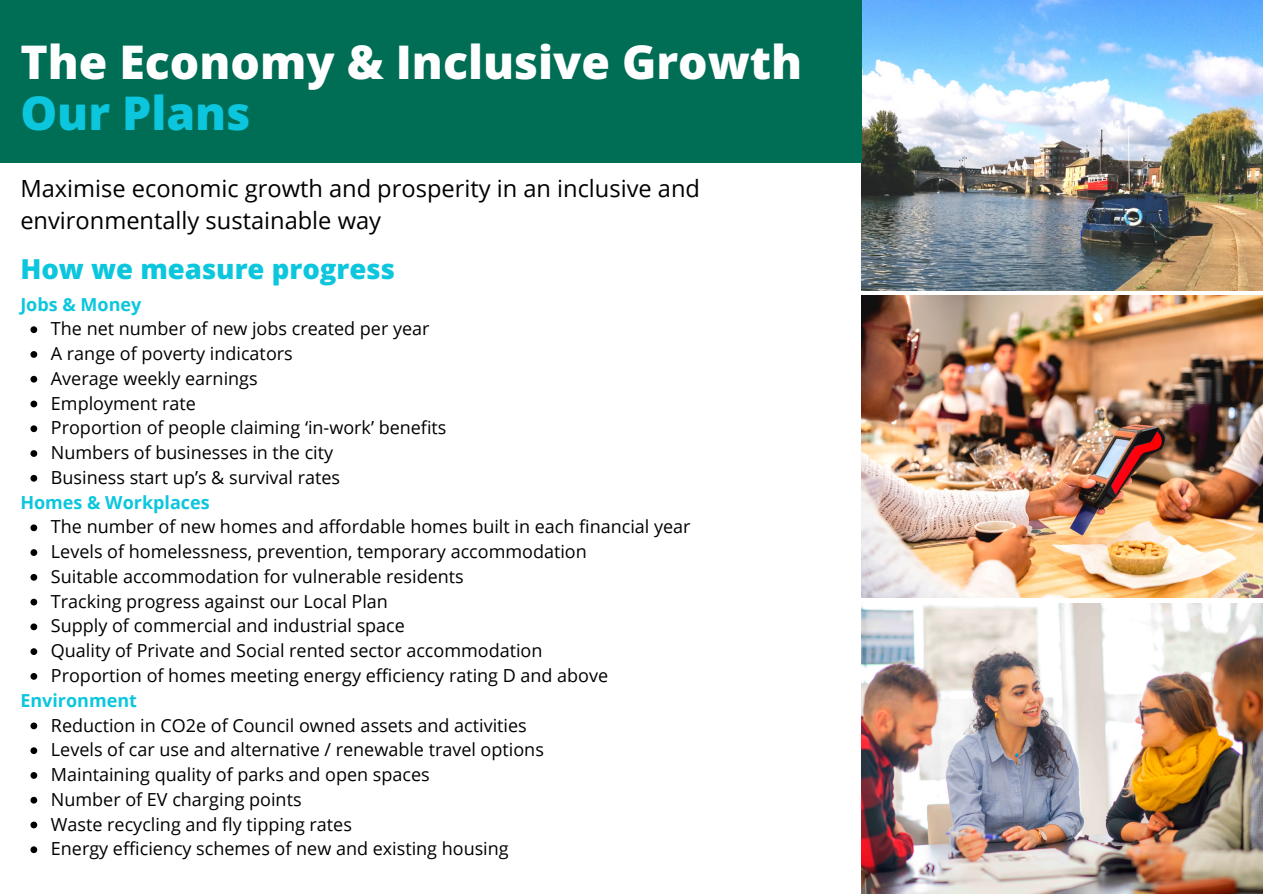
<style>
.page{position:relative;width:1263px;height:894px;background:#fff}
.page>*{position:absolute;margin:0;border:0;box-sizing:border-box;transform-origin:0 0}
.t1{font:800 46.35px "Open Sans";color:#fff}
.t2{font:800 46.35px "Open Sans";color:#0cc6de}
.t3{font:800 27.45px "Open Sans";color:#0cc6de}
.t4{font:23.7px/32.5px "Open Sans";color:#000}
.t5{font:18px/24.8px "Open Sans";color:#000}
.t6{font:700 18px "Open Sans";color:#0cc6de}
</style>
<div class="page">
<img style="left:862px;top:0;width:400px;height:290px">
<img style="left:862px;top:296px;width:400px;height:301px">
<img style="left:862px;top:603px;width:400px;height:290px">
<div style="left:0;top:0;width:861px;height:162px;background:#006d55"></div>
<svg style="left:30px;top:326px;width:7px;height:7px"></svg>
<svg style="left:30px;top:351px;width:7px;height:7px"></svg>
<svg style="left:30px;top:376px;width:7px;height:6px"></svg>
<svg style="left:30px;top:400px;width:7px;height:7px"></svg>
<svg style="left:30px;top:425px;width:7px;height:7px"></svg>
<svg style="left:30px;top:450px;width:7px;height:7px"></svg>
<svg style="left:30px;top:475px;width:7px;height:6px"></svg>
<svg style="left:30px;top:524px;width:7px;height:7px"></svg>
<svg style="left:30px;top:549px;width:7px;height:6px"></svg>
<svg style="left:30px;top:574px;width:7px;height:6px"></svg>
<svg style="left:30px;top:598px;width:7px;height:7px"></svg>
<svg style="left:30px;top:623px;width:7px;height:7px"></svg>
<svg style="left:30px;top:648px;width:7px;height:6px"></svg>
<svg style="left:30px;top:673px;width:7px;height:6px"></svg>
<svg style="left:30px;top:722px;width:7px;height:7px"></svg>
<svg style="left:30px;top:747px;width:7px;height:6px"></svg>
<svg style="left:30px;top:772px;width:7px;height:6px"></svg>
<svg style="left:30px;top:796px;width:7px;height:7px"></svg>
<svg style="left:30px;top:821px;width:7px;height:7px"></svg>
<svg style="left:30px;top:846px;width:7px;height:6px"></svg>
<h1 class="t1" style="left:20px;top:29px;width:783px">The Economy &amp; Inclusive Growth</h1>
<h1 class="t2" style="left:20px;top:81px;width:231px">Our Plans</h1>
<h3 class="t4" style="left:20px;top:171px;width:681px">Maximise economic growth and prosperity in an inclusive and environmentally sustainable way</h3>
<h2 class="t3" style="left:20px;top:249px;width:376px">How we measure progress</h2>
<p class="t6" style="left:20px;top:291px;width:122px">Jobs &amp; Money</p>
<p class="t5" style="left:51px;top:316px;width:380px">The net number of new jobs created per year</p>
<p class="t5" style="left:51px;top:340px;width:243px">A range of poverty indicators</p>
<p class="t5" style="left:51px;top:365px;width:208px">Average weekly earnings</p>
<p class="t5" style="left:51px;top:390px;width:146px">Employment rate</p>
<p class="t5" style="left:51px;top:415px;width:397px">Proportion of people claiming ‘in-work’ benefits</p>
<p class="t5" style="left:51px;top:439px;width:284px">Numbers of businesses in the city</p>
<p class="t5" style="left:51px;top:464px;width:291px">Business start up’s &amp; survival rates</p>
<p class="t5" style="left:51px;top:514px;width:641px">The number of new homes and affordable homes built in each financial year</p>
<p class="t5" style="left:51px;top:538px;width:537px">Levels of homelessness, prevention, temporary accommodation</p>
<p class="t5" style="left:51px;top:563px;width:414px">Suitable accommodation for vulnerable residents<br>Tracking progress against our Local Plan</p>
<p class="t5" style="left:51px;top:613px;width:493px">Supply of commercial and industrial space<br>Quality of Private and Social rented sector accommodation</p>
<p class="t5" style="left:51px;top:662px;width:559px">Proportion of homes meeting energy efficiency rating D and above</p>
<p class="t5" style="left:51px;top:712px;width:494px">Reduction in CO2e of Council owned assets and activities Levels of car use and alternative / renewable travel options Maintaining quality of parks and open spaces<br>Number of EV charging points<br>Waste recycling and fly tipping rates<br>Energy efficiency schemes of new and existing housing</p>
<p class="t6" style="left:20px;top:489px;width:191px">Homes &amp; Workplaces</p>
<p class="t6" style="left:20px;top:687px;width:118px">Environment</p>
</div>
